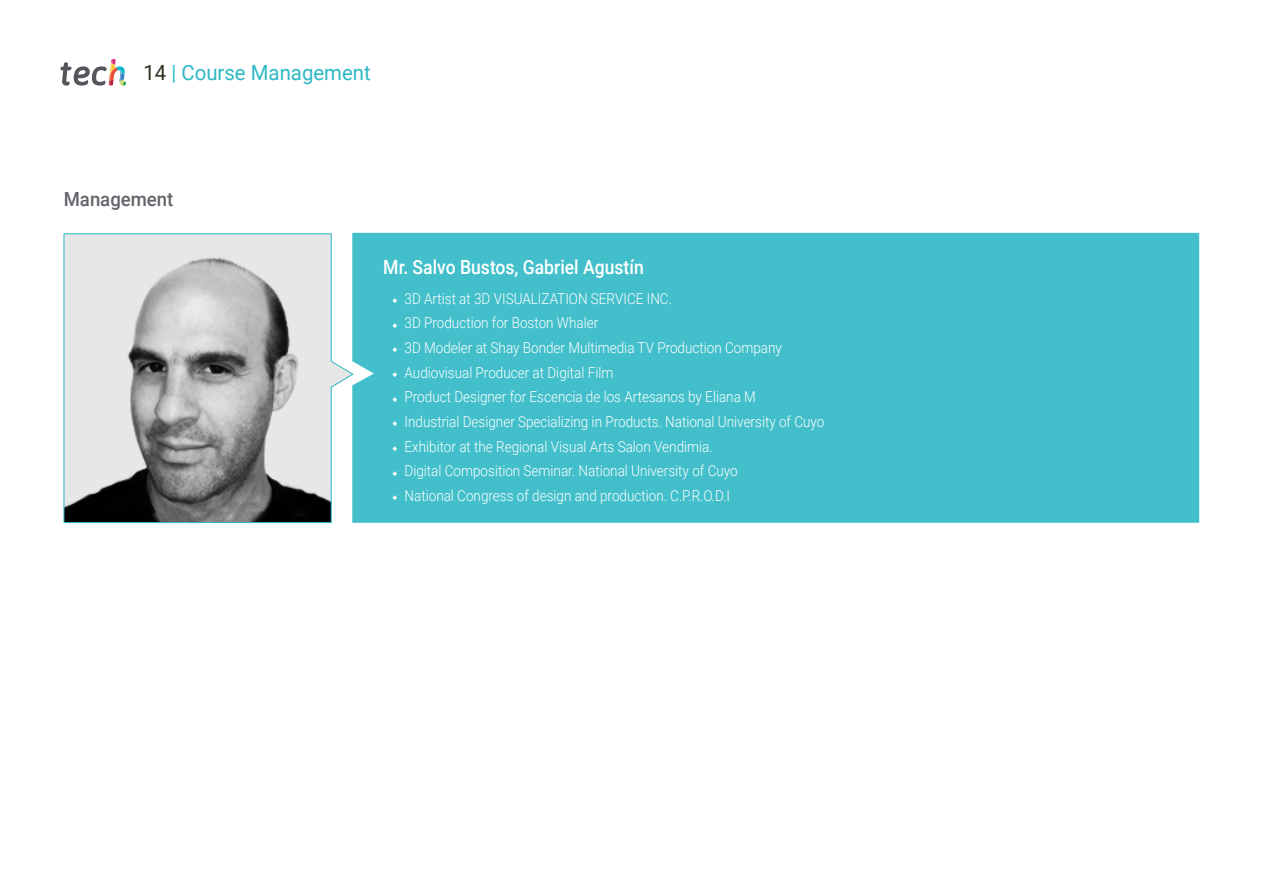
<style>
.page{position:relative;width:1263px;height:893px;background:#fff}
.page>*{position:absolute;margin:0;border:0;box-sizing:border-box;transform-origin:0 0}
.t1{font:21px "Roboto";color:#2db8c5}
.t2{font:500 19.5px "Roboto";color:#fff;scale:.9 1}
.t3{font:500 19.5px "Roboto";color:#61646a;scale:.95 1}
.t4{font:300 15px/24.6px "Roboto";color:#fff;scale:.9 1}
.s1{color:#312e20}
</style>
<div class="page">
<svg style="left:61px;top:59px;width:65px;height:27px"></svg>
<svg style="left:64px;top:233px;width:288px;height:290px;background:#b6b8b8"></svg>
<div style="left:352px;top:233px;width:847px;height:290px;background:#42bfca"></div>
<svg style="left:393px;top:298px;width:4px;height:5px"></svg>
<svg style="left:393px;top:323px;width:4px;height:5px"></svg>
<svg style="left:393px;top:348px;width:4px;height:5px"></svg>
<svg style="left:393px;top:372px;width:4px;height:5px"></svg>
<svg style="left:393px;top:397px;width:4px;height:5px"></svg>
<svg style="left:393px;top:421px;width:4px;height:5px"></svg>
<svg style="left:393px;top:446px;width:4px;height:5px"></svg>
<svg style="left:393px;top:471px;width:4px;height:5px"></svg>
<svg style="left:393px;top:495px;width:4px;height:5px"></svg>
<h1 class="t1" style="left:144px;top:57px;width:229px"><span class="s1">14</span> | Course Management</h1>
<h2 class="t3" style="left:64px;top:185px;width:117px">Management</h2>
<h2 class="t2" style="left:383px;top:254px;width:291px">Mr. Salvo Bustos, Gabriel Agustín</h2>
<p class="t4" style="left:405px;top:286px;width:468px">3D Artist at 3D VISUALIZATION SERVICE INC.<br>3D Production for Boston Whaler<br>3D Modeler at Shay Bonder Multimedia TV Production Company Audiovisual Producer at Digital Film<br>Product Designer for Escencia de los Artesanos by Eliana M<br>Industrial Designer Specializing in Products. National University of Cuyo Exhibitor at the Regional Visual Arts Salon Vendimia.<br>Digital Composition Seminar. National University of Cuyo<br>National Congress of design and production. C.P.R.O.D.I</p>
</div>
